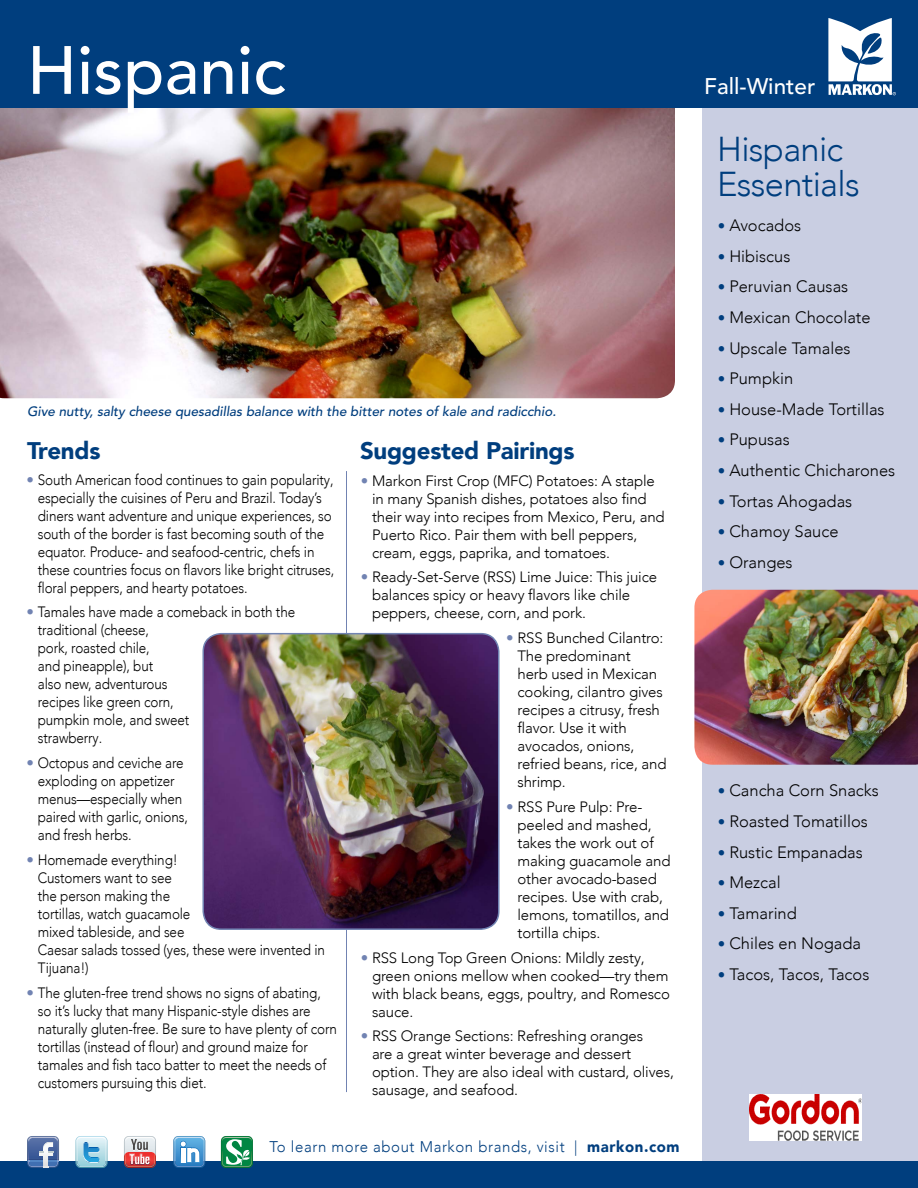
<style>
.page{position:relative;width:918px;height:1188px;background:#fff}
.page>*{position:absolute;margin:0;border:0;box-sizing:border-box;transform-origin:0 0}
.t1{font:500 67.5px "Avenir LT Std";color:#fff}
.t2{font:300 34.5px/34.5px "Avenir LT Com";letter-spacing:-.02em;color:#003e7e}
.t3{font:900 24px "Avenir LT Com";letter-spacing:-.01em;color:#003e7e}
.t4{font:500 22.5px "Avenir LT Std";color:#fff}
.t5{font:300 16.5px "Avenir LT Com";color:#000}
.t6{font:300 15.45px "Avenir LT Com";letter-spacing:.04em;color:#003e7e}
.t7{font:300 15px/18px "Avenir LT Com";letter-spacing:-.01em;color:#010000}
.t8{font:300 15px/18px "Avenir LT Com";letter-spacing:-.01em;color:#000;scale:.9 1}
.t9{font:300 15px/18px "Avenir LT Com";letter-spacing:-.01em;color:#010000;scale:.9 1}
.t10{font:italic 500 13.5px "Avenir LT Std";color:#003e7e}
.s1{color:#7183b2}
.s2{color:#010000}
.s3{font-weight:900}
.s4{font-size:15px;color:#003e7e}
</style>
<div class="page">
<img style="left:0;top:108px;width:675px;height:290px">
<div style="left:702px;top:101px;width:216px;height:1087px;background:#c9cee2"></div>
<div style="left:0;top:0;width:918px;height:108px;background:#003e7e"></div>
<div style="left:0;top:1161px;width:918px;height:27px;background:#003e7e"></div>
<img style="left:694px;top:590px;width:224px;height:175px">
<svg style="left:828px;top:18px;width:68px;height:77px"></svg>
<hr style="left:346px;top:471px;width:1px;height:621px;background:#7183b2">
<img style="left:205px;top:634px;width:292px;height:295px">
<div style="left:202px;top:633px;width:298px;height:297px;border:2px solid #7183b2;border-radius:18px"></div>
<svg style="left:27px;top:1136px;width:32px;height:32px"></svg>
<img style="left:28px;top:1137px;width:30px;height:5px">
<svg style="left:75px;top:1136px;width:33px;height:32px"></svg>
<svg style="left:124px;top:1136px;width:32px;height:32px"></svg>
<svg style="left:221px;top:1136px;width:32px;height:32px"></svg>
<svg style="left:173px;top:1136px;width:32px;height:32px"></svg>
<img style="left:750px;top:1095px;width:111px;height:46px">
<h1 class="t1" style="left:27px;top:31px;width:260px">Hispanic</h1>
<p class="t10" style="left:27px;top:404px;width:531px">Give nutty, salty cheese quesadillas balance with the bitter notes of kale and radicchio.</p>
<h3 class="t3" style="left:27px;top:436px;width:75px">Trends</h3>
<h3 class="t3" style="left:360px;top:436px;width:216px">Suggested Pairings</h3>
<p class="t9" style="left:38px;top:470px;width:331px;text-indent:-11px"><span class="s1">•</span> South American food continues to gain popularity, especially the cuisines of Peru and Brazil. Today’s diners want adventure and unique experiences, so south of the border is fast becoming south of the equator. Produce- and seafood-centric, chefs in these countries focus on flavors like bright citruses, floral peppers, and hearty potatoes.</p>
<p class="t8" style="left:38px;top:603px;width:287px;text-indent:-11px"><span class="s1">•</span> Tamales have made a comeback in both the traditional (cheese,<br>pork, roasted chile,<br>and pineapple), but<br>also new, adventurous<br>recipes like green corn,<br>pumpkin mole, and sweet<br>strawberry<span class="s2">.</span></p>
<p class="t8" style="left:38px;top:754px;width:168px;text-indent:-11px"><span class="s1">•</span> Octopus and ceviche are exploding on appetizer menus—especially when paired with garlic, onions, and fresh herbs.</p>
<p class="t9" style="left:38px;top:851px;width:321px;text-indent:-11px"><span class="s1">•</span> Homemade everything!<br>Customers want to see<br>the person making the<br>tortillas, watch guacamole<br>mixed tableside, and see<br>Caesar salads tossed (yes, these were invented in<br>Tijuana!)</p>
<p class="t8" style="left:38px;top:983px;width:334px;text-indent:-11px"><span class="s1">•</span> The gluten-free trend shows no signs of abating, so it’s lucky that many Hispanic-style dishes are naturally gluten-free. Be sure to have plenty of corn tortillas (instead of flour) and ground maize for tamales and fish taco batter to meet the needs of customers pursuing this diet.</p>
<p class="t7" style="left:372px;top:471px;width:294px;text-indent:-11px"><span class="s1">•</span> Markon First Crop (MFC) Potatoes: A staple in many Spanish dishes, potatoes also find their way into recipes from Mexico, Peru, and Puerto Rico. Pair them with bell peppers, cream, eggs, paprika, and tomatoes.</p>
<p class="t7" style="left:372px;top:568px;width:287px;text-indent:-11px"><span class="s1">•</span> Ready-Set-Serve (RSS) Lime Juice: This juice balances spicy or heavy flavors like chile peppers, cheese, corn, and pork.</p>
<p class="t7" style="left:518px;top:629px;width:151px;text-indent:-11px"><span class="s1">•</span> RSS Bunched Cilantro:<br>The predominant<br>herb used in Mexican cooking, cilantro gives recipes a citrusy, fresh flavor. Use it with avocados, onions, refried beans, rice, and shrimp.</p>
<p class="t7" style="left:518px;top:798px;width:155px;text-indent:-11px"><span class="s1">•</span> RSS Pure Pulp: Pre&shy;peeled and mashed, takes the work out of making guacamole and other avocado-based recipes. Use with crab, lemons, tomatillos, and tortilla chips.</p>
<p class="t7" style="left:372px;top:948px;width:299px;text-indent:-11px"><span class="s1">•</span> RSS Long Top Green Onions: Mildly zesty, green onions mellow when cooked—try them with black beans, eggs, poultry, and Romesco sauce.</p>
<p class="t7" style="left:372px;top:1027px;width:303px;text-indent:-11px"><span class="s1">•</span> RSS Orange Sections: Refreshing oranges<br>are a great winter beverage and dessert option. They are also ideal with custard, olives, sausage, and seafood.</p>
<p class="t6" style="left:269px;top:1138px;width:412px">To learn more about Markon brands, visit | <span class="s3">markon.com</span></p>
<h3 class="t4" style="left:704px;top:73px;width:113px">Fall-Winter</h3>
<h2 class="t2" style="left:717px;top:132px;width:144px">Hispanic<br>Essentials</h2>
<p class="t5" style="left:718px;top:216px;width:85px"><span class="s4">•</span> Avocados</p>
<p class="t5" style="left:718px;top:246px;width:74px"><span class="s4">•</span> Hibiscus</p>
<p class="t5" style="left:718px;top:277px;width:132px"><span class="s4">•</span> Peruvian Causas</p>
<p class="t5" style="left:718px;top:308px;width:154px"><span class="s4">•</span> Mexican Chocolate</p>
<p class="t5" style="left:718px;top:338px;width:134px"><span class="s4">•</span> Upscale Tamales</p>
<p class="t5" style="left:718px;top:369px;width:77px"><span class="s4">•</span> Pumpkin</p>
<p class="t5" style="left:718px;top:399px;width:168px"><span class="s4">•</span> House-Made Tortillas</p>
<p class="t5" style="left:718px;top:430px;width:73px"><span class="s4">•</span> Pupusas</p>
<p class="t5" style="left:718px;top:461px;width:179px"><span class="s4">•</span> Authentic Chicharones</p>
<p class="t5" style="left:718px;top:491px;width:136px"><span class="s4">•</span> Tortas Ahogadas</p>
<p class="t5" style="left:718px;top:522px;width:122px"><span class="s4">•</span> Chamoy Sauce</p>
<p class="t5" style="left:718px;top:552px;width:76px"><span class="s4">•</span> Oranges</p>
<p class="t5" style="left:718px;top:781px;width:162px"><span class="s4">•</span> Cancha Corn Snacks</p>
<p class="t5" style="left:718px;top:812px;width:151px"><span class="s4">•</span> Roasted Tomatillos</p>
<p class="t5" style="left:718px;top:842px;width:146px"><span class="s4">•</span> Rustic Empanadas</p>
<p class="t5" style="left:718px;top:873px;width:64px"><span class="s4">•</span> Mezcal</p>
<p class="t5" style="left:718px;top:903px;width:80px"><span class="s4">•</span> Tamarind</p>
<p class="t5" style="left:718px;top:934px;width:145px"><span class="s4">•</span> Chiles en Nogada</p>
<p class="t5" style="left:718px;top:965px;width:153px"><span class="s4">•</span> Tacos, Tacos, Tacos</p>
</div>
